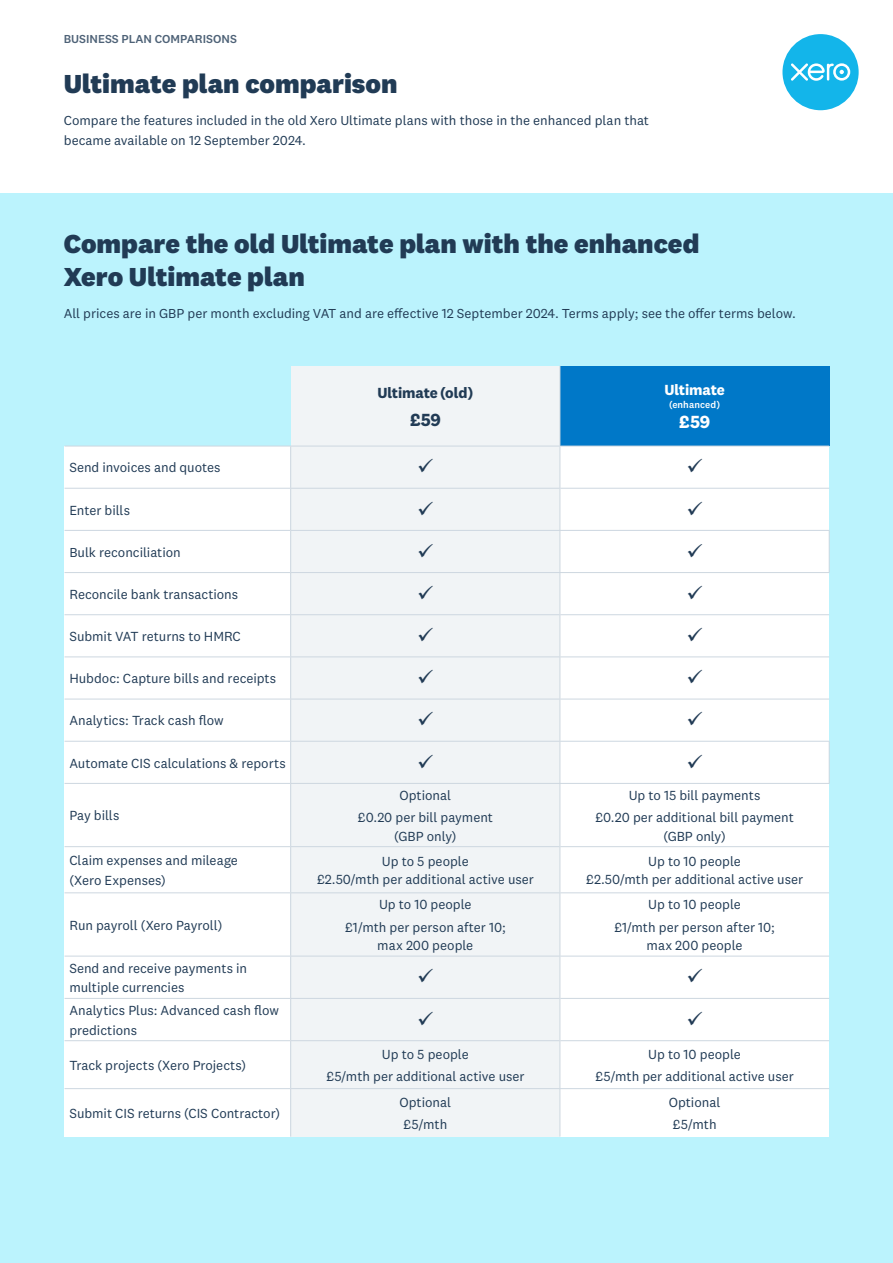
<style>
.page{position:relative;width:893px;height:1263px;background:#fff}
.page>*{position:absolute;margin:0;border:0;box-sizing:border-box;transform-origin:0 0}
.t1{font:800 27px/33px "National 2";color:#213b55}
.t2{font:700 18.15px "National 2";color:#213b55}
.t3{font:700 18.15px "National 2";color:#fff}
.t4{font:700 15.15px "National 2";letter-spacing:-.005em;color:#213b55}
.t5{font:700 15.15px "National 2";letter-spacing:-.01em;color:#fff}
.t6{font:13.65px/22.5px "National 2";letter-spacing:-.005em;color:#213b55;text-align:center}
.t7{font:13.5px/19.5px "National 2";color:#213b55}
.t8{font:500 12px "National 2";color:#4e6277}
.t9{font:500 9.9px "National 2";letter-spacing:.01em;color:#fff}
</style>
<div class="page">
<div style="left:0;top:193px;width:893px;height:1070px;background:#bbf3fd"></div>
<div style="left:65px;top:366px;width:764px;height:770px;background:#fff"></div>
<div style="left:291px;top:366px;width:269px;height:770px;background:#f1f4f6"></div>
<div style="left:782px;top:34px;width:77px;height:76px;background:#13b5ea;border-radius:50%"></div>
<svg style="left:791px;top:63px;width:59px;height:18px"></svg>
<div style="left:57px;top:353px;width:234px;height:92px;background:#bbf3fd"></div>
<div style="left:560px;top:366px;width:269px;height:79px;background:#0078c8"></div>
<hr style="left:65px;top:446px;width:226px;height:1px;background:#cdd7e0">
<hr style="left:291px;top:446px;width:269px;height:1px;background:#cdd7e0">
<hr style="left:560px;top:446px;width:269px;height:1px;background:#cdd7e0">
<hr style="left:65px;top:488px;width:226px;height:1px;background:#cdd7e0">
<hr style="left:291px;top:488px;width:269px;height:1px;background:#cdd7e0">
<hr style="left:560px;top:488px;width:269px;height:1px;background:#cdd7e0">
<hr style="left:65px;top:614px;width:226px;height:1px;background:#cdd7e0">
<hr style="left:291px;top:614px;width:269px;height:1px;background:#cdd7e0">
<hr style="left:560px;top:614px;width:269px;height:1px;background:#cdd7e0">
<hr style="left:65px;top:656px;width:226px;height:1px;background:#cdd7e0">
<hr style="left:291px;top:656px;width:269px;height:1px;background:#cdd7e0">
<hr style="left:560px;top:656px;width:269px;height:1px;background:#cdd7e0">
<hr style="left:65px;top:699px;width:226px;height:1px;background:#cdd7e0">
<hr style="left:291px;top:699px;width:269px;height:1px;background:#cdd7e0">
<hr style="left:560px;top:699px;width:269px;height:1px;background:#cdd7e0">
<hr style="left:65px;top:741px;width:226px;height:1px;background:#cdd7e0">
<hr style="left:291px;top:741px;width:269px;height:1px;background:#cdd7e0">
<hr style="left:560px;top:741px;width:270px;height:1px;background:#cdd7e0">
<hr style="left:65px;top:783px;width:226px;height:1px;background:#cdd7e0">
<hr style="left:291px;top:783px;width:269px;height:1px;background:#cdd7e0">
<hr style="left:560px;top:783px;width:270px;height:1px;background:#cdd7e0">
<hr style="left:65px;top:846px;width:226px;height:1px;background:#cdd7e0">
<hr style="left:291px;top:846px;width:269px;height:1px;background:#cdd7e0">
<hr style="left:560px;top:846px;width:269px;height:1px;background:#cdd7e0">
<hr style="left:65px;top:892px;width:226px;height:1px;background:#cdd7e0">
<hr style="left:291px;top:892px;width:269px;height:1px;background:#cdd7e0">
<hr style="left:560px;top:892px;width:269px;height:1px;background:#cdd7e0">
<hr style="left:65px;top:956px;width:226px;height:1px;background:#cdd7e0">
<hr style="left:291px;top:956px;width:269px;height:1px;background:#cdd7e0">
<hr style="left:560px;top:956px;width:269px;height:1px;background:#cdd7e0">
<hr style="left:65px;top:998px;width:226px;height:1px;background:#cdd7e0">
<hr style="left:291px;top:998px;width:269px;height:1px;background:#cdd7e0">
<hr style="left:560px;top:998px;width:269px;height:1px;background:#cdd7e0">
<hr style="left:65px;top:1040px;width:226px;height:1px;background:#cdd7e0">
<hr style="left:291px;top:1040px;width:269px;height:1px;background:#cdd7e0">
<hr style="left:560px;top:1040px;width:269px;height:1px;background:#cdd7e0">
<hr style="left:290px;top:446px;width:1px;height:42px;background:#cdd7e0">
<hr style="left:290px;top:489px;width:1px;height:41px;background:#cdd7e0">
<hr style="left:290px;top:531px;width:1px;height:41px;background:#cdd7e0">
<hr style="left:560px;top:531px;width:1px;height:41px;background:#cdd7e0">
<hr style="left:829px;top:531px;width:1px;height:41px;background:#cdd7e0">
<hr style="left:290px;top:573px;width:1px;height:41px;background:#cdd7e0">
<hr style="left:290px;top:615px;width:1px;height:41px;background:#cdd7e0">
<hr style="left:290px;top:657px;width:1px;height:42px;background:#cdd7e0">
<hr style="left:290px;top:699px;width:1px;height:42px;background:#cdd7e0">
<hr style="left:290px;top:742px;width:1px;height:41px;background:#cdd7e0">
<hr style="left:290px;top:784px;width:1px;height:62px;background:#cdd7e0">
<hr style="left:290px;top:847px;width:1px;height:45px;background:#cdd7e0">
<hr style="left:290px;top:893px;width:1px;height:63px;background:#cdd7e0">
<hr style="left:290px;top:956px;width:1px;height:42px;background:#cdd7e0">
<hr style="left:290px;top:999px;width:1px;height:41px;background:#cdd7e0">
<hr style="left:290px;top:1041px;width:1px;height:47px;background:#cdd7e0">
<hr style="left:290px;top:1089px;width:1px;height:47px;background:#cdd7e0">
<hr style="left:65px;top:530px;width:226px;height:1px;background:#cdd7e0">
<hr style="left:291px;top:530px;width:269px;height:1px;background:#cdd7e0">
<hr style="left:560px;top:530px;width:269px;height:1px;background:#cdd7e0">
<hr style="left:65px;top:572px;width:226px;height:1px;background:#cdd7e0">
<hr style="left:291px;top:572px;width:269px;height:1px;background:#cdd7e0">
<hr style="left:560px;top:572px;width:269px;height:1px;background:#cdd7e0">
<hr style="left:560px;top:742px;width:1px;height:41px;background:#cdd7e0">
<hr style="left:560px;top:366px;width:1px;height:80px;background:#cdd7e0">
<hr style="left:560px;top:446px;width:1px;height:42px;background:#cdd7e0">
<hr style="left:560px;top:488px;width:1px;height:42px;background:#cdd7e0">
<hr style="left:560px;top:573px;width:1px;height:42px;background:#cdd7e0">
<hr style="left:560px;top:615px;width:1px;height:42px;background:#cdd7e0">
<hr style="left:560px;top:657px;width:1px;height:42px;background:#cdd7e0">
<hr style="left:560px;top:699px;width:1px;height:42px;background:#cdd7e0">
<hr style="left:829px;top:742px;width:1px;height:41px;background:#cdd7e0">
<hr style="left:560px;top:784px;width:1px;height:63px;background:#cdd7e0">
<hr style="left:560px;top:847px;width:1px;height:46px;background:#cdd7e0">
<hr style="left:560px;top:893px;width:1px;height:63px;background:#cdd7e0">
<hr style="left:560px;top:956px;width:1px;height:42px;background:#cdd7e0">
<hr style="left:560px;top:998px;width:1px;height:43px;background:#cdd7e0">
<hr style="left:560px;top:1041px;width:1px;height:47px;background:#cdd7e0">
<hr style="left:560px;top:1089px;width:1px;height:47px;background:#cdd7e0">
<hr style="left:65px;top:1088px;width:226px;height:1px;background:#cdd7e0">
<hr style="left:291px;top:1088px;width:269px;height:1px;background:#cdd7e0">
<hr style="left:560px;top:1088px;width:269px;height:1px;background:#cdd7e0">
<p class="t8" style="left:64px;top:32px;width:175px">BUSINESS PLAN COMPARISONS</p>
<h1 class="t1" style="left:64px;top:67px;width:335px">Ultimate plan comparison</h1>
<p class="t7" style="left:64px;top:111px;width:587px">Compare the features included in the old Xero Ultimate plans with those in the enhanced plan that became available on 12 September 2024.</p>
<h1 class="t1" style="left:64px;top:227px;width:637px">Compare the old Ultimate plan with the enhanced<br>Xero Ultimate plan</h1>
<p class="t7" style="left:64px;top:304px;width:734px">All prices are in GBP per month excluding VAT and are effective 12 September 2024. Terms apply; see the offer terms below.</p>
<p class="t6" style="left:69px;top:456px;width:153px">Send invoices and quotes</p>
<p class="t6" style="left:69px;top:498px;width:62px">Enter bills</p>
<p class="t7" style="left:69px;top:542px;width:113px">Bulk reconciliation</p>
<p class="t6" style="left:69px;top:583px;width:170px">Reconcile bank transactions</p>
<p class="t6" style="left:69px;top:625px;width:173px">Submit VAT returns to HMRC</p>
<p class="t6" style="left:69px;top:667px;width:208px">Hubdoc: Capture bills and receipts</p>
<p class="t6" style="left:69px;top:709px;width:156px">Analytics: Track cash flow</p>
<p class="t6" style="left:69px;top:751px;width:218px">Automate CIS calculations &amp; reports</p>
<p class="t6" style="left:69px;top:804px;width:51px">Pay bills</p>
<p class="t4" style="left:377px;top:383px;width:97px">Ultimate (old)</p>
<h2 class="t2" style="left:410px;top:408px;width:33px">£59</h2>
<p class="t6" style="left:358px;top:784px;width:137px">Optional<br>£0.20 per bill payment</p>
<p class="t6" style="left:394px;top:824px;width:64px">(GBP only)</p>
<p class="t5" style="left:664px;top:381px;width:62px">Ultimate</p>
<p class="t9" style="left:669px;top:399px;width:52px">(enhanced)</p>
<h2 class="t3" style="left:679px;top:410px;width:33px">£59</h2>
<p class="t6" style="left:595px;top:784px;width:200px">Up to 15 bill payments<br>£0.20 per additional bill payment</p>
<p class="t6" style="left:663px;top:824px;width:64px">(GBP only)</p>
<p class="t6" style="left:69px;top:850px;width:170px;line-height:19.8px;text-align:left">Claim expenses and mileage (Xero Expenses)</p>
<p class="t6" style="left:317px;top:852px;width:219px;line-height:18.1px">Up to 5 people<br>£2.50/mth per additional active user</p>
<p class="t6" style="left:586px;top:852px;width:219px;line-height:18.1px">Up to 10 people<br>£2.50/mth per additional active user</p>
<p class="t6" style="left:69px;top:914px;width:154px">Run payroll (Xero Payroll)</p>
<p class="t6" style="left:345px;top:893px;width:162px">Up to 10 people<br>£1/mth per person after 10;</p>
<p class="t6" style="left:377px;top:934px;width:98px">max 200 people</p>
<p class="t6" style="left:614px;top:893px;width:162px">Up to 10 people<br>£1/mth per person after 10;</p>
<p class="t6" style="left:647px;top:934px;width:98px">max 200 people</p>
<p class="t6" style="left:69px;top:958px;width:179px;line-height:19.8px;text-align:left">Send and receive payments in multiple currencies</p>
<p class="t6" style="left:69px;top:1000px;width:211px;line-height:19.8px;text-align:left">Analytics Plus: Advanced cash flow predictions</p>
<p class="t6" style="left:69px;top:1054px;width:178px">Track projects (Xero Projects)</p>
<p class="t6" style="left:326px;top:1042px;width:200px">Up to 5 people<br>£5/mth per additional active user</p>
<p class="t6" style="left:595px;top:1042px;width:200px">Up to 10 people<br>£5/mth per additional active user</p>
<p class="t6" style="left:69px;top:1102px;width:212px">Submit CIS returns (CIS Contractor)</p>
<p class="t6" style="left:400px;top:1090px;width:53px;text-align:left">Optional £5/mth</p>
<p class="t6" style="left:669px;top:1090px;width:53px;text-align:left">Optional £5/mth</p>
</div>
